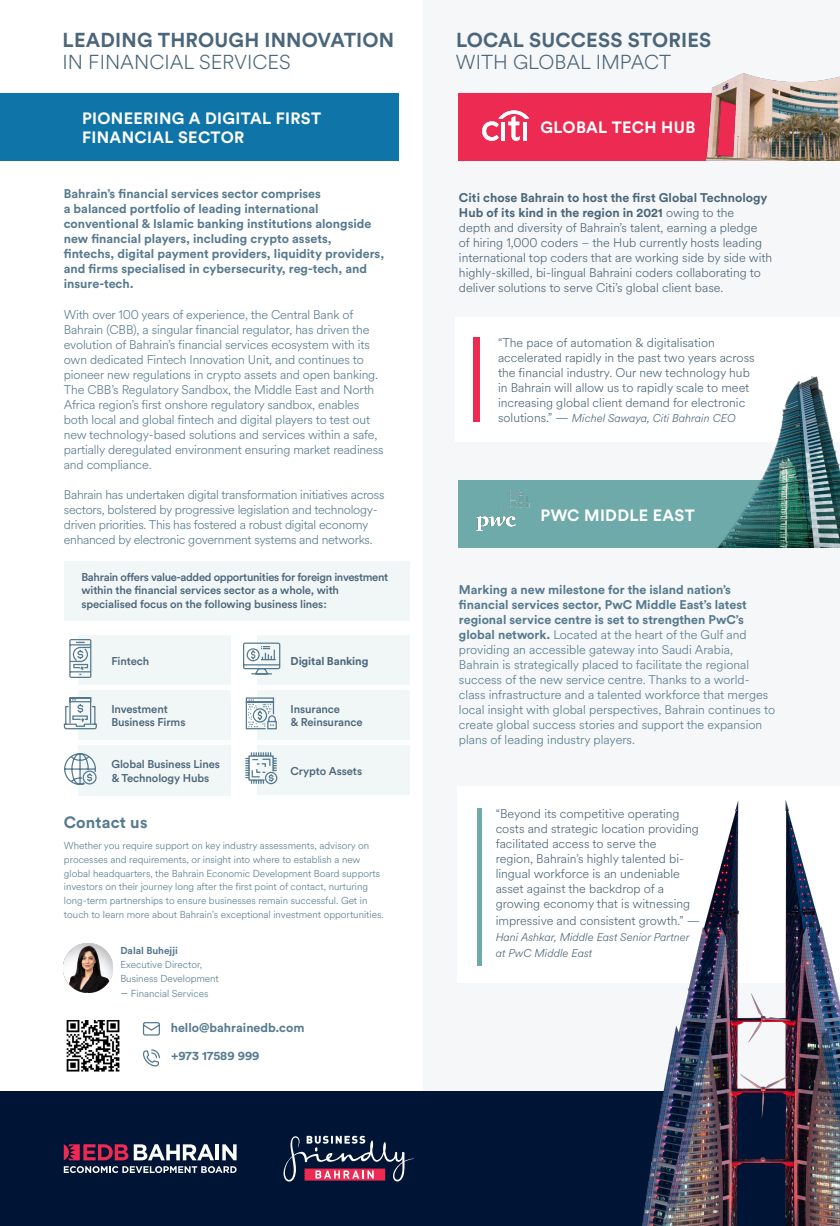
<style>
.page{position:relative;width:840px;height:1226px;background:#fff}
.page>*{position:absolute;margin:0;border:0;box-sizing:border-box;transform-origin:0 0}
.t1{font:700 20px/22.5px "Circular Std";letter-spacing:.01em;color:#4b667a}
.t2{font:700 16.25px/18.8px "Circular Std";letter-spacing:.02em;color:#fff}
.t3{font:700 16.25px "Circular Std";letter-spacing:.01em;color:#55798e}
.t4{font:300 12.5px/15px "Circular Spotify Text";color:#4b6579}
.t5{font:300 12.5px/15px "Circular Spotify Text";letter-spacing:-.01em;color:#56798e}
.t6{font:300 12.5px/15px "Circular Spotify Text";color:#55798e}
.t7{font:700 12.5px/15px "Circular Std";color:#56798e}
.t8{font:700 12.5px "Circular Std";color:#55798e}
.t9{font:500 11.25px/13.5px "Circular Std";letter-spacing:-.01em;color:#4b6579}
.t10{font:italic 300 11.25px/16px "Circular Spotify Text";color:#4b6579}
.t11{font:700 11.25px "Circular Std";letter-spacing:-.01em;color:#4b6579}
.t12{font:300 10px/13.8px "Circular Spotify Text";color:#55798e}
.s1{font-family:"Circular Spotify Text";font-weight:300}
.s2{font-family:"Circular Std";font-weight:700}
.s3{font-size:12.5px}
.s4{color:#55798e}
.s5{font-style:normal;font-size:12.5px}
</style>
<div class="page">
<div style="left:423px;top:0;width:417px;height:1091px;background:#f5f7f8"></div>
<div style="left:459px;top:93px;width:381px;height:68px;background:#ed2a51"></div>
<div style="left:459px;top:481px;width:381px;height:67px;background:#6daaa9"></div>
<div style="left:0;top:93px;width:399px;height:68px;background:#0f75a9"></div>
<svg style="left:482px;top:110px;width:47px;height:31px"></svg>
<div style="left:455px;top:317px;width:385px;height:125px;background:#fff"></div>
<div style="left:473px;top:337px;width:7px;height:85px;background:#ed2a51"></div>
<div style="left:457px;top:786px;width:383px;height:197px;background:#fff"></div>
<hr style="left:477px;top:809px;width:4px;height:157px;background:#6daaa9">
<div style="left:0;top:1091px;width:840px;height:135px;background:#001535"></div>
<div style="left:257px;top:635px;width:152px;height:50px;background:#f1f6f6"></div>
<div style="left:257px;top:690px;width:152px;height:50px;background:#f1f6f6"></div>
<div style="left:257px;top:745px;width:152px;height:50px;background:#f1f6f6"></div>
<svg style="left:245px;top:697px;width:32px;height:33px"></svg>
<div style="left:78px;top:635px;width:152px;height:50px;background:#f1f6f6"></div>
<div style="left:78px;top:690px;width:152px;height:50px;background:#f1f6f6"></div>
<div style="left:78px;top:745px;width:152px;height:51px;background:#f1f6f6"></div>
<svg style="left:63px;top:697px;width:34px;height:33px"></svg>
<svg style="left:64px;top:753px;width:33px;height:32px"></svg>
<svg style="left:69px;top:639px;width:23px;height:39px"></svg>
<svg style="left:245px;top:752px;width:33px;height:33px"></svg>
<svg style="left:243px;top:642px;width:38px;height:33px"></svg>
<img style="left:642px;top:800px;width:198px;height:426px">
<div style="left:64px;top:561px;width:345px;height:60px;background:#f1f6f6"></div>
<svg style="left:64px;top:1166px;width:173px;height:7px"></svg>
<svg style="left:134px;top:1144px;width:80px;height:16px"></svg>
<hr style="left:216px;top:1144px;width:3px;height:16px;background:#fff">
<svg style="left:222px;top:1144px;width:15px;height:16px"></svg>
<svg style="left:64px;top:1144px;width:64px;height:16px"></svg>
<svg style="left:283px;top:1136px;width:131px;height:46px"></svg>
<svg style="left:142px;top:1022px;width:18px;height:14px"></svg>
<img style="left:66px;top:1020px;width:54px;height:52px">
<img style="left:476px;top:490px;width:54px;height:41px">
<img style="left:718px;top:376px;width:122px;height:172px">
<img style="left:706px;top:73px;width:134px;height:88px">
<svg style="left:142px;top:1049px;width:18px;height:18px"></svg>
<img style="left:64px;top:944px;width:48px;height:48px">
<p class="t1" style="left:63px;top:28px;width:333px">LEADING THROUGH INNOVATION<br><span class="s1">IN FINANCIAL SERVICES</span></p>
<p class="t1" style="left:456px;top:28px;width:257px">LOCAL SUCCESS STORIES<br><span class="s1">WITH GLOBAL IMPACT</span></p>
<p class="t2" style="left:82px;top:109px;width:240px">PIONEERING A DIGITAL FIRST<br>FINANCIAL SECTOR</p>
<p class="t7" style="left:64px;top:186px;width:322px">Bahrain’s financial services sector comprises<br>a balanced portfolio of leading international conventional &amp; Islamic banking institutions alongside new financial players, including crypto assets, fintechs, digital payment providers, liquidity providers, and firms specialised in cybersecurity, reg-tech, and insure-tech.</p>
<p class="t5" style="left:64px;top:307px;width:321px">With over 100 years of experience, the Central Bank of Bahrain (CBB), a singular financial regulator, has driven the evolution of Bahrain’s financial services ecosystem with its own dedicated Fintech Innovation Unit, and continues to pioneer new regulations in crypto assets and open banking.<br>The CBB’s Regulatory Sandbox, the Middle East and North Africa region’s first onshore regulatory sandbox, enables both local and global fintech and digital players to test out new technology-based solutions and services within a safe, partially deregulated environment ensuring market readiness and compliance.</p>
<p class="t5" style="left:64px;top:488px;width:322px">Bahrain has undertaken digital transformation initiatives across sectors, bolstered by progressive legislation and technology&shy;driven priorities. This has fostered a robust digital economy enhanced by electronic government systems and networks.</p>
<p class="t9" style="left:81px;top:570px;width:308px">Bahrain offers value-added opportunities for foreign investment within the financial services sector as a whole, with specialised focus on the following business lines:</p>
<p class="t9" style="left:111px;top:654px;width:39px">Fintech</p>
<p class="t9" style="left:111px;top:702px;width:76px">Investment<br>Business Firms</p>
<p class="t9" style="left:111px;top:757px;width:110px">Global Business Lines &amp; Technology Hubs</p>
<p class="t11" style="left:291px;top:654px;width:79px">Digital Banking</p>
<p class="t9" style="left:291px;top:702px;width:73px">Insurance<br>&amp; Reinsurance</p>
<p class="t9" style="left:291px;top:764px;width:73px">Crypto Assets</p>
<p class="t3" style="left:64px;top:812px;width:85px">Contact us</p>
<p class="t12" style="left:64px;top:839px;width:321px">Whether you require support on key industry assessments, advisory on processes and requirements, or insight into where to establish a new global headquarters, the Bahrain Economic Development Board supports investors on their journey long after the first point of contact, nurturing long-term partnerships to ensure businesses remain successful. Get in touch to learn more about Bahrain's exceptional investment opportunities.</p>
<p class="t12" style="left:120px;top:944px;width:100px"><span class="s2">Dalal Buhejji<br></span>Executive Director,<br>Business Development</p>
<p class="t12" style="left:120px;top:987px;width:90px"><span class="s3">–</span> Financial Services</p>
<p class="t8" style="left:171px;top:1020px;width:135px">hello@bahrainedb.com</p>
<p class="t8" style="left:171px;top:1048px;width:90px">+973 17589 999</p>
<p class="t2" style="left:540px;top:118px;width:156px">GLOBAL TECH HUB</p>
<p class="t4" style="left:459px;top:190px;width:315px"><span class="s2">Citi chose Bahrain to host the first Global Technology Hub of its kind in the region in 2021</span> owing to the<br>depth and diversity of Bahrain’s talent, earning a pledge<br>of hiring 1,000 coders <span class="s4">–</span> the Hub currently hosts leading international top coders that are working side by side with highly-skilled, bi-lingual Bahraini coders collaborating to deliver solutions to serve Citi’s global client base.</p>
<p class="t4" style="left:498px;top:335px;width:258px">“The pace of automation &amp; digitalisation accelerated rapidly in the past two years across the financial industry. Our new technology hub in Bahrain will allow us to rapidly scale to meet increasing global client demand for electronic</p>
<p class="t10" style="left:498px;top:410px;width:239px"><span class="s5">solutions.” —</span> Michel Sawaya, Citi Bahrain CEO</p>
<p class="t2" style="left:540px;top:505px;width:156px">PWC MIDDLE EAST</p>
<p class="t6" style="left:459px;top:582px;width:318px"><span class="s2">Marking a new milestone for the island nation’s financial services sector, PwC Middle East’s latest regional service centre is set to strengthen PwC’s global network.</span> Located at the heart of the Gulf and providing an accessible gateway into Saudi Arabia, Bahrain is strategically placed to facilitate the regional success of the new service centre. Thanks to a world&shy;class infrastructure and a talented workforce that merges local insight with global perspectives, Bahrain continues to create global success stories and support the expansion plans of leading industry players.</p>
<p class="t4" style="left:496px;top:806px;width:205px">“Beyond its competitive operating costs and strategic location providing facilitated access to serve the<br>region, Bahrain’s highly talented bi&shy;lingual workforce is an undeniable asset against the backdrop of a growing economy that is witnessing</p>
<p class="t4" style="left:496px;top:914px;width:206px">impressive and consistent growth.” —</p>
<p class="t10" style="left:496px;top:930px;width:195px">Hani Ashkar, Middle East Senior Partner at PwC Middle East</p>
</div>
